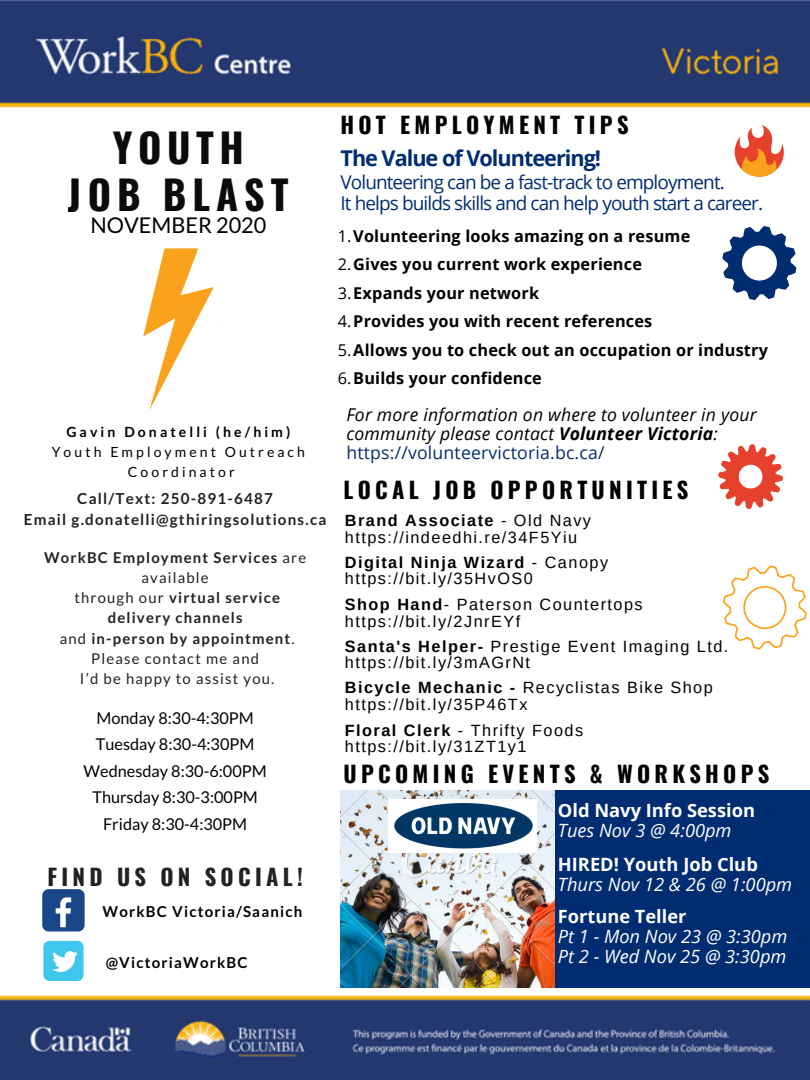
<style>
.page{position:relative;width:810px;height:1080px;background:#fff}
.page>*{position:absolute;margin:0;border:0;box-sizing:border-box;transform-origin:0 0}
.t1{font:700 40px/46.8px "Oswald";letter-spacing:.15em;color:#000;text-align:center}
.t2{font:700 22.5px "Oswald";letter-spacing:.19em;color:#000}
.t3{font:700 22.5px "Oswald";letter-spacing:.19em;color:#222}
.t4{font:700 21.69px "Open Sans";letter-spacing:-.045em;color:#002d72}
.t5{font:21.69px "Lato";color:#000}
.t6{font:19px/21.4px "Open Sans";letter-spacing:-.045em;color:#002d72}
.t7{font:700 18.31px "Open Sans";color:#fff}
.t8{font:italic 18.25px/19.9px "Open Sans";color:#fff}
.t9{font:700 18.25px "Open Sans";color:#fff}
.t10{font:italic 17.62px/19.3px "Open Sans";letter-spacing:.01em;color:#000}
.t11{font:16.25px/16.3px "Arimo";letter-spacing:.09em;color:#000}
.t12{font:700 16.25px/28.5px "Open Sans";letter-spacing:.01em;color:#000}
.t13{font:16.25px/26.4px "Lato";color:#000;text-align:center}
.t14{font:700 15.12px/21px "Lato";letter-spacing:.08em;color:#222;text-align:center}
.t15{font:700 15px "Lato";letter-spacing:.08em;color:#000}
.t16{font:700 14.88px/20.2px "Lato";letter-spacing:.08em;color:#222;text-align:center}
.t17{font:14px/20.2px "Lato";letter-spacing:.22em;color:#000;text-align:center}
.t18{font:700 14px "Lato";letter-spacing:.22em;color:#000}
.s1{font-weight:400}
.s2{font-weight:700}
.s3{font-style:normal;color:#002d72}
</style>
<div class="page">
<img style="left:0;top:0;width:810px;height:1080px">
<svg style="left:722px;top:226px;width:74px;height:74px"></svg>
<svg style="left:710px;top:436px;width:81px;height:81px"></svg>
<svg style="left:723px;top:566px;width:84px;height:84px"></svg>
<svg style="left:735px;top:125px;width:49px;height:52px"></svg>
<svg style="left:143px;top:248px;width:71px;height:163px"></svg>
<div style="left:42px;top:889px;width:43px;height:42px;background:#1a4789;border-radius:6px"></div>
<svg style="left:56px;top:897px;width:15px;height:30px"></svg>
<div style="left:43px;top:941px;width:41px;height:40px;background:#3fc6ee;border-radius:6px"></div>
<svg style="left:52px;top:951px;width:26px;height:21px"></svg>
<div style="left:340px;top:790px;width:470px;height:198px;background:#002d72"></div>
<img style="left:340px;top:790px;width:215px;height:198px">
<img style="left:389px;top:799px;width:148px;height:54px">
<h1 class="t1" style="left:68px;top:122px;width:222px">YOUTH<br>JOB BLAST</h1>
<h3 class="t5" style="left:90px;top:212px;width:178px">NOVEMBER 2020</h3>
<p class="t18" style="left:66px;top:423px;width:226px">Gavin Donatelli (he/him)</p>
<p class="t17" style="left:52px;top:442px;width:255px">Youth Employment Outreach<br>Coordinator</p>
<p class="t14" style="left:24px;top:487px;width:304px">Call/Text: 250-891-6487<br>Email g.donatelli@gthiringsolutions.ca</p>
<p class="t16" style="left:44px;top:547px;width:264px">WorkBC Employment Services <span class="s1">are available<br>through our</span> virtual service delivery channels<br><span class="s1">and</span> in-person by appointment<span class="s1">.<br>Please contact me and<br>I’d be happy to assist you.</span></p>
<p class="t13" style="left:84px;top:704px;width:185px">Monday 8:30-4:30PM<br>Tuesday 8:30-4:30PM<br>Wednesday 8:30-6:00PM<br>Thursday 8:30-3:00PM<br>Friday 8:30-4:30PM</p>
<h2 class="t3" style="left:48px;top:859px;width:257px">FIND US ON SOCIAL!</h2>
<p class="t15" style="left:102px;top:902px;width:201px">WorkBC Victoria/Saanich</p>
<p class="t15" style="left:106px;top:953px;width:143px">@VictoriaWorkBC</p>
<h2 class="t2" style="left:340px;top:108px;width:290px">HOT EMPLOYMENT TIPS</h2>
<h3 class="t4" style="left:340px;top:143px;width:262px">The Value of Volunteering!</h3>
<p class="t6" style="left:340px;top:171px;width:424px">Volunteering can be a fast-track to employment.<br>It helps builds skills and can help youth start a career.</p>
<p class="t12" style="left:338px;top:221px;width:432px"><span class="s1">1.</span>Volunteering looks amazing on a resume<br><span class="s1">2.</span>Gives you current work experience<br><span class="s1">3.</span>Expands your network<br><span class="s1">4.</span>Provides you with recent references<br><span class="s1">5.</span>Allows you to check out an occupation or industry <span class="s1">6.</span>Builds your confidence</p>
<p class="t10" style="left:346px;top:404px;width:412px">For more information on where to volunteer in your community please contact <span class="s2">Volunteer Victoria</span>: <span class="s3">https://volunteervictoria.bc.ca/</span></p>
<h2 class="t2" style="left:344px;top:473px;width:346px">LOCAL JOB OPPORTUNITIES</h2>
<p class="t11" style="left:345px;top:512px;width:248px"><span class="s2">Brand Associate</span> - Old Navy https://indeedhi.re/34F5Yiu</p>
<p class="t11" style="left:345px;top:554px;width:265px"><span class="s2">Digital Ninja Wizard</span> - Canopy https://bit.ly/35HvOS0</p>
<p class="t11" style="left:345px;top:596px;width:299px"><span class="s2">Shop Hand</span>- Paterson Countertops https://bit.ly/2JnrEYf</p>
<p class="t11" style="left:345px;top:638px;width:385px"><span class="s2">Santa's Helper-</span> Prestige Event Imaging Ltd. https://bit.ly/3mAGrNt</p>
<p class="t11" style="left:345px;top:680px;width:369px"><span class="s2">Bicycle Mechanic -</span> Recyclistas Bike Shop https://bit.ly/35P46Tx</p>
<p class="t11" style="left:345px;top:722px;width:240px"><span class="s2">Floral Clerk</span> - Thrifty Foods https://bit.ly/31ZT1y1</p>
<h2 class="t2" style="left:344px;top:756px;width:427px">UPCOMING EVENTS &amp; WORKSHOPS</h2>
<p class="t7" style="left:558px;top:798px;width:199px">Old Navy Info Session</p>
<p class="t8" style="left:558px;top:820px;width:175px">Tues Nov 3 @ 4:00pm</p>
<p class="t7" style="left:558px;top:852px;width:201px">HIRED! Youth Job Club</p>
<p class="t8" style="left:558px;top:874px;width:236px">Thurs Nov 12 &amp; 26 @ 1:00pm</p>
<p class="t9" style="left:558px;top:903px;width:130px">Fortune Teller</p>
<p class="t8" style="left:558px;top:926px;width:231px">Pt 1 - Mon Nov 23 @ 3:30pm<br>Pt 2 - Wed Nov 25 @ 3:30pm</p>
</div>
